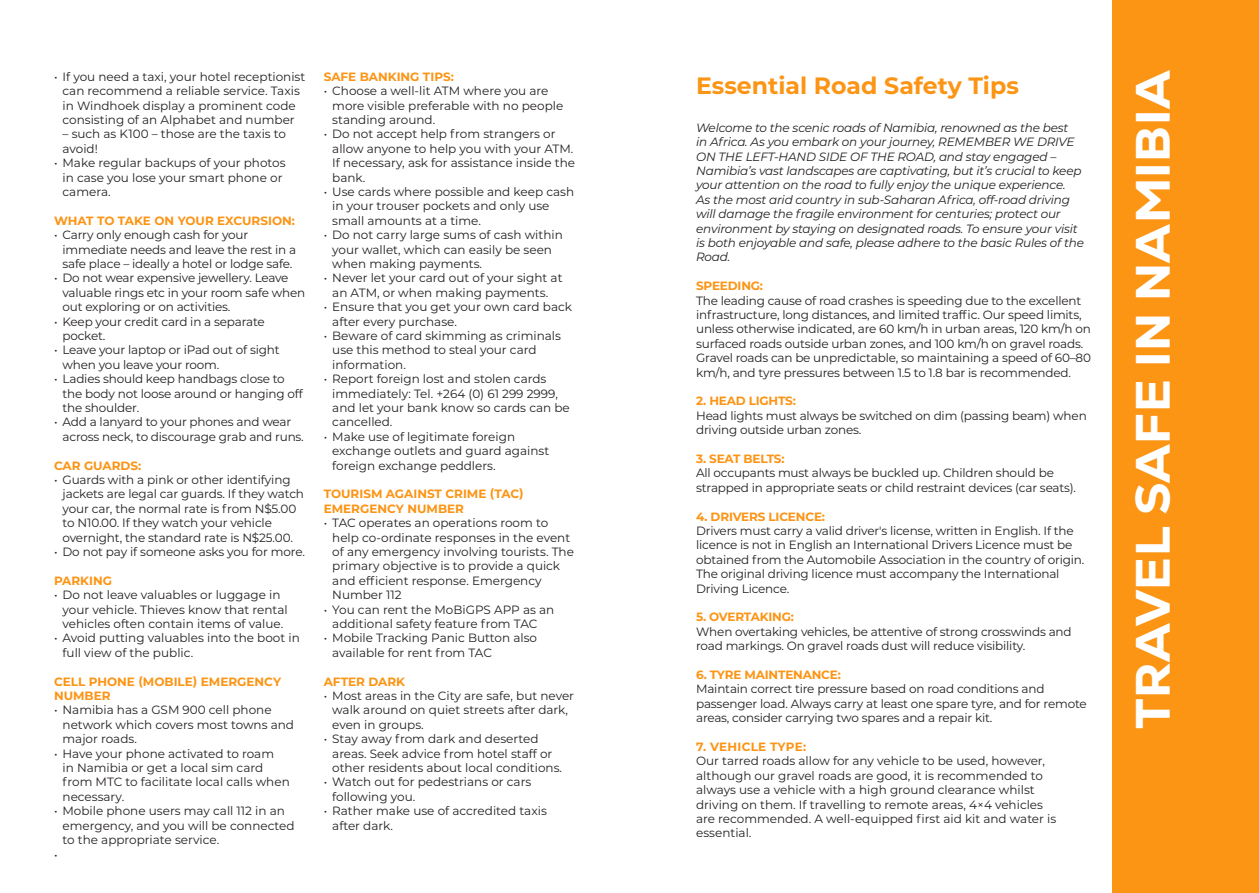
<style>
.page{position:relative;width:1259px;height:893px;background:#fff}
.page>*{position:absolute;margin:0;border:0;box-sizing:border-box;transform-origin:0 0}
.t1{font:800 49.05px "Nexa";letter-spacing:.01em;color:#fff}
.t2{font:700 23.55px "Montserrat";color:#fc9414}
.t3{font:12px/14.4px "Montserrat";letter-spacing:-.01em;color:#231f20}
.t4{font:italic 12px/14.4px "Montserrat";letter-spacing:-.015em;color:#231f20}
.t5{font:700 12px/14.4px "Montserrat";color:#fc9414}
.t6{font:700 12px "Montserrat";letter-spacing:.02em;color:#fc9414}
</style>
<div class="page">
<div style="left:1112px;top:0;width:147px;height:893px;background:#fc9414"></div>
<p class="t3" style="left:54px;top:69px;width:253px;text-align:center">• If you need a taxi, your hotel receptionist can recommend a reliable service. Taxis in Windhoek display a prominent code consisting of an Alphabet and number</p>
<p class="t3" style="left:63px;top:127px;width:225px">– such as K100 – those are the taxis to avoid!</p>
<p class="t3" style="left:63px;top:155px;width:225px;text-indent:-9px">• Make regular backups of your photos in case you lose your smart phone or camera.</p>
<p class="t5" style="left:54px;top:213px;width:242px">WHAT TO TAKE ON YOUR EXCURSION:</p>
<p class="t3" style="left:63px;top:227px;width:235px;text-indent:-9px">• Carry only enough cash for your immediate needs and leave the rest in a safe place – ideally a hotel or lodge safe.</p>
<p class="t3" style="left:63px;top:271px;width:244px;text-indent:-9px">• Do not wear expensive jewellery. Leave valuable rings etc in your room safe when out exploring or on activities.</p>
<p class="t3" style="left:63px;top:314px;width:204px;text-indent:-9px">• Keep your credit card in a separate pocket.</p>
<p class="t3" style="left:63px;top:343px;width:219px;text-indent:-9px">• Leave your laptop or iPad out of sight when you leave your room.</p>
<p class="t3" style="left:63px;top:371px;width:242px;text-indent:-9px">• Ladies should keep handbags close to the body not loose around or hanging off the shoulder.</p>
<p class="t3" style="left:63px;top:415px;width:243px;text-indent:-9px">• Add a lanyard to your phones and wear across neck, to discourage grab and runs.</p>
<p class="t5" style="left:54px;top:458px;width:89px">CAR GUARDS:</p>
<p class="t3" style="left:63px;top:472px;width:243px;text-indent:-9px">• Guards with a pink or other identifying jackets are legal car guards. If they watch your car, the normal rate is from N$5.00 to N10.00. If they watch your vehicle overnight, the standard rate is N$25.00.</p>
<p class="t3" style="left:54px;top:544px;width:252px">• Do not pay if someone asks you for more.</p>
<p class="t5" style="left:54px;top:573px;width:60px">PARKING</p>
<p class="t3" style="left:63px;top:587px;width:227px;text-indent:-9px">• Do not leave valuables or luggage in your vehicle. Thieves know that rental vehicles often contain items of value.</p>
<p class="t3" style="left:63px;top:631px;width:239px;text-indent:-9px">• Avoid putting valuables into the boot in full view of the public.</p>
<p class="t5" style="left:54px;top:674px;width:229px">CELL PHONE (MOBILE) EMERGENCY<br>NUMBER</p>
<p class="t3" style="left:63px;top:703px;width:233px;text-indent:-9px">• Namibia has a GSM 900 cell phone network which covers most towns and major roads.</p>
<p class="t3" style="left:63px;top:746px;width:229px;text-indent:-9px">• Have your phone activated to roam<br>in Namibia or get a local sim card from MTC to facilitate local calls when necessary.</p>
<p class="t3" style="left:63px;top:803px;width:234px;text-indent:-9px">• Mobile phone users may call 112 in an emergency, and you will be connected to the appropriate service.</p>
<p class="t3" style="left:54px;top:847px;width:5px">•</p>
<p class="t5" style="left:324px;top:69px;width:132px">SAFE BANKING TIPS:</p>
<p class="t3" style="left:332px;top:83px;width:232px;text-indent:-9px">• Choose a well-lit ATM where you are more visible preferable with no people standing around.</p>
<p class="t3" style="left:332px;top:127px;width:244px;text-indent:-9px">• Do not accept help from strangers or allow anyone to help you with your ATM.<br>If necessary, ask for assistance inside the bank.</p>
<p class="t3" style="left:332px;top:184px;width:243px;text-indent:-9px">• Use cards where possible and keep cash in your trouser pockets and only use small amounts at a time.</p>
<p class="t3" style="left:332px;top:227px;width:232px;text-indent:-9px">• Do not carry large sums of cash within your wallet, which can easily be seen when making payments.</p>
<p class="t3" style="left:324px;top:271px;width:240px;text-align:center">• Never let your card out of your sight at an ATM, or when making payments.</p>
<p class="t3" style="left:332px;top:299px;width:241px;text-indent:-9px">• Ensure that you get your own card back after every purchase.</p>
<p class="t3" style="left:332px;top:328px;width:230px;text-indent:-9px">• Beware of card skimming as criminals use this method to steal your card information.</p>
<p class="t3" style="left:332px;top:371px;width:239px;text-indent:-9px">• Report foreign lost and stolen cards immediately: Tel. +264 (0) 61 299 2999, and let your bank know so cards can be cancelled.</p>
<p class="t3" style="left:332px;top:429px;width:219px;text-indent:-9px">• Make use of legitimate foreign exchange outlets and guard against foreign exchange peddlers.</p>
<p class="t5" style="left:324px;top:486px;width:202px">TOURISM AGAINST CRIME (TAC)<br>EMERGENCY NUMBER</p>
<p class="t3" style="left:332px;top:515px;width:243px;text-indent:-9px">• TAC operates an operations room to help co-ordinate responses in the event of any emergency involving tourists. The primary objective is to provide a quick and efficient response. Emergency Number 112</p>
<p class="t3" style="left:332px;top:602px;width:224px;text-indent:-9px">• You can rent the MoBiGPS APP as an additional safety feature from TAC</p>
<p class="t3" style="left:332px;top:631px;width:206px;text-indent:-9px">• Mobile Tracking Panic Button also available for rent from TAC</p>
<p class="t5" style="left:324px;top:674px;width:83px">AFTER DARK</p>
<p class="t3" style="left:332px;top:688px;width:243px;text-indent:-9px">• Most areas in the City are safe, but never walk around on quiet streets after dark, even in groups.</p>
<p class="t3" style="left:332px;top:731px;width:231px;text-indent:-9px">• Stay away from dark and deserted areas. Seek advice from hotel staff or other residents about local conditions.</p>
<p class="t3" style="left:332px;top:775px;width:200px;text-indent:-9px">• Watch out for pedestrians or cars following you.</p>
<p class="t3" style="left:332px;top:803px;width:216px;text-indent:-9px">• Rather make use of accredited taxis after dark.</p>
<p class="t2" style="left:696px;top:69px;width:324px">Essential Road Safety Tips</p>
<p class="t4" style="left:696px;top:120px;width:389px">Welcome to the scenic roads of Namibia, renowned as the best<br>in Africa. As you embark on your journey, REMEMBER WE DRIVE ON THE LEFT-HAND SIDE OF THE ROAD, and stay engaged – Namibia’s vast landscapes are captivating, but it’s crucial to keep your attention on the road to fully enjoy the unique experience.<br>As the most arid country in sub-Saharan Africa, off-road driving will damage the fragile environment for centuries; protect our environment by staying on designated roads. To ensure your visit is both enjoyable and safe, please adhere to the basic Rules of the Road.</p>
<p class="t5" style="left:696px;top:278px;width:68px">SPEEDING:</p>
<p class="t3" style="left:696px;top:293px;width:396px">The leading cause of road crashes is speeding due to the excellent infrastructure, long distances, and limited traffic. Our speed limits, unless otherwise indicated, are 60 km/h in urban areas, 120 km/h on surfaced roads outside urban zones, and 100 km/h on gravel roads.<br>Gravel roads can be unpredictable, so maintaining a speed of 60–80 km/h, and tyre pressures between 1.5 to 1.8 bar is recommended.</p>
<p class="t5" style="left:696px;top:393px;width:101px">2. HEAD LIGHTS:</p>
<p class="t3" style="left:696px;top:408px;width:392px">Head lights must always be switched on dim (passing beam) when driving outside urban zones.</p>
<p class="t5" style="left:696px;top:451px;width:90px">3. SEAT BELTS:</p>
<p class="t3" style="left:696px;top:466px;width:381px">All occupants must always be buckled up. Children should be strapped in appropriate seats or child restraint devices (car seats).</p>
<p class="t5" style="left:696px;top:509px;width:130px">4. DRIVERS LICENCE:</p>
<p class="t3" style="left:696px;top:523px;width:390px">Drivers must carry a valid driver's license, written in English. If the licence is not in English an International Drivers Licence must be obtained from the Automobile Association in the country of origin.<br>The original driving licence must accompany the International Driving Licence.</p>
<p class="t5" style="left:696px;top:609px;width:99px">5. OVERTAKING:</p>
<p class="t3" style="left:696px;top:624px;width:377px">When overtaking vehicles, be attentive of strong crosswinds and road markings. On gravel roads dust will reduce visibility.</p>
<p class="t5" style="left:696px;top:667px;width:146px">6. TYRE MAINTENANCE:</p>
<p class="t3" style="left:696px;top:682px;width:392px">Maintain correct tire pressure based on road conditions and passenger load. Always carry at least one spare tyre, and for remote areas, consider carrying two spares and a repair kit.</p>
<p class="t6" style="left:696px;top:738px;width:112px">7. VEHICLE TYPE:</p>
<p class="t3" style="left:696px;top:754px;width:362px">Our tarred roads allow for any vehicle to be used, however, although our gravel roads are good, it is recommended to always use a vehicle with a high ground clearance whilst driving on them. If travelling to remote areas, 4×4 vehicles are recommended. A well-equipped first aid kit and water is essential.</p>
<p class="t1" style="left:1121px;top:729px;width:660px;rotate:-90deg">TRAVEL SAFE IN NAMIBIA</p>
</div>
